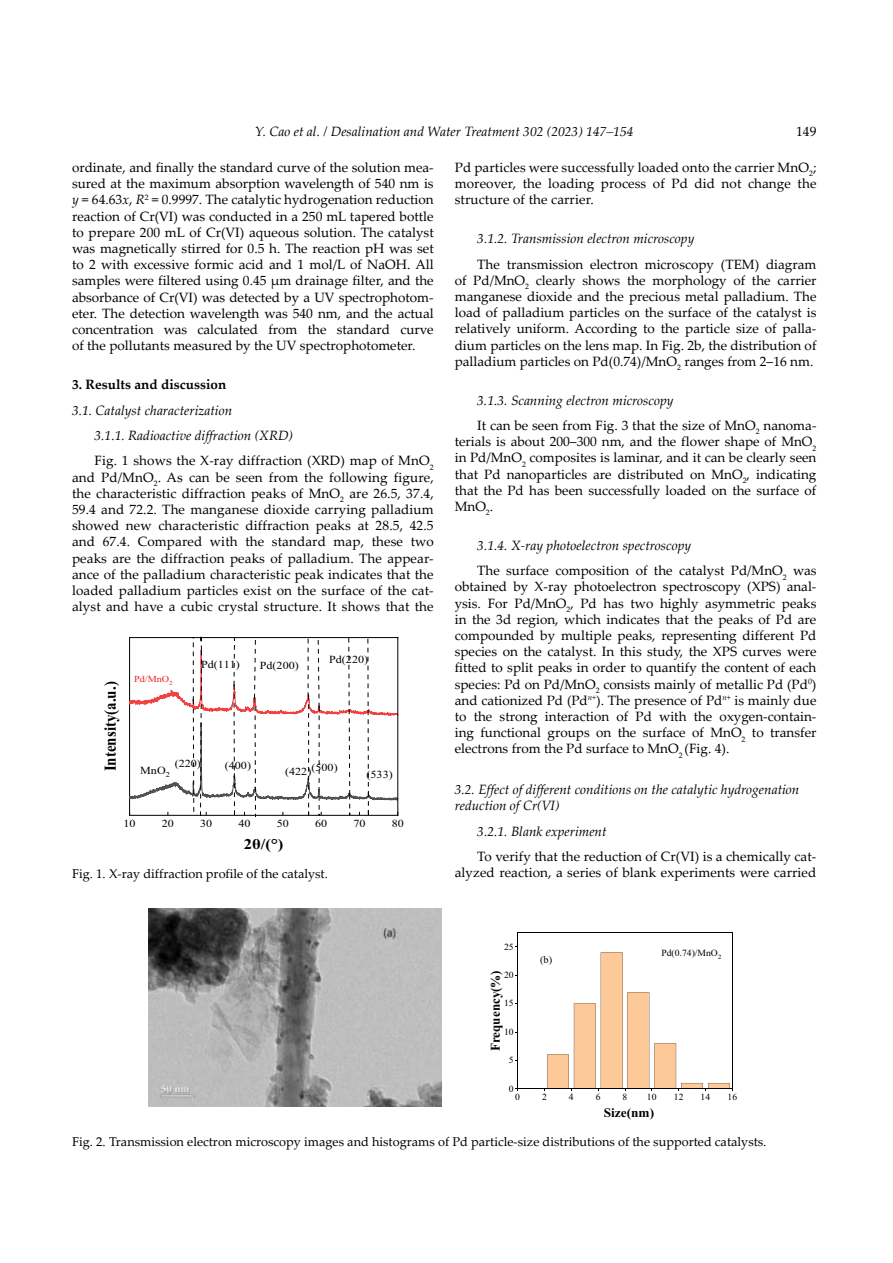
<style>
.page{position:relative;width:893px;height:1263px;background:#fff}
.page>*{position:absolute;margin:0;border:0;box-sizing:border-box;transform-origin:0 0}
.t1{font:700 16.65px "Times New Roman";color:#010101;scale:.9 1}
.t2{font:700 15px "Times New Roman";color:#010101;scale:1.11 1}
.t3{font:13.5px/16.2px "Palatino Linotype";color:#000;text-align:justify}
.t4{font:italic 13.5px/25.3px "Palatino Linotype";color:#000}
.t5{font:700 13.5px "Palatino Linotype";color:#000}
.t6{font:700 13.35px "Times New Roman";color:#010101}
.t7{font:700 13.05px "Times New Roman";color:#010101}
.t8{font:12.75px "Palatino Linotype";color:#000}
.t9{font:10.8px "Times New Roman";color:#010101;scale:1.11 1}
.t10{font:10.05px "Times New Roman";color:#010101}
.t11{font:9.45px "Times New Roman";color:#010101}
.t12{font:9.15px "Times New Roman";color:#ed2224;scale:1.11 1}
.s1{font-style:italic}
.s2{font-style:normal}
</style>
<div class="page">
<hr style="left:517px;top:1088px;width:216px;height:1px;background:#010101">
<svg style="left:544px;top:952px;width:189px;height:139px"></svg>
<hr style="left:517px;top:932px;width:216px;height:1px;background:#010101">
<hr style="left:517px;top:932px;width:1px;height:157px;background:#010101">
<hr style="left:732px;top:932px;width:1px;height:157px;background:#010101">
<img style="left:149px;top:908px;width:293px;height:198px">
<svg style="left:148px;top:908px;width:251px;height:34px"></svg>
<svg style="left:129px;top:636px;width:270px;height:181px"></svg>
<hr style="left:130px;top:637px;width:268px;height:1px;background:#010101">
<hr style="left:397px;top:638px;width:1px;height:177px;background:#010101">
<p class="t4" style="left:255px;top:119px;width:380px">Y. Cao et al. / Desalination and Water Treatment 302 (2023) 147–154</p>
<p class="t3" style="left:796px;top:123px;width:22px">149</p>
<p class="t3" style="left:72px;top:159px;width:363px">ordinate, and finally the standard curve of the solution mea&shy;sured at the maximum absorption wavelength of 540 nm is <span class="s1">y</span> = 64.63<span class="s1">x</span>, <span class="s1">R</span><sup>2</sup> = 0.9997. The catalytic hydrogenation reduction reaction of Cr(VI) was conducted in a 250 mL tapered bottle to prepare 200 mL of Cr(VI) aqueous solution. The catalyst was magnetically stirred for 0.5 h. The reaction pH was set to 2 with excessive formic acid and 1 mol/L of NaOH. All samples were filtered using 0.45 µm drainage filter, and the absorbance of Cr(VI) was detected by a UV spectrophotom&shy;eter. The detection wavelength was 540 nm, and the actual concentration was calculated from the standard curve of the pollutants measured by the UV spectrophotometer.</p>
<p class="t5" style="left:72px;top:375px;width:156px">3. Results and discussion</p>
<p class="t4" style="left:95px;top:397px;width:341px;text-indent:-23px">3.1. Catalyst characterization<br>3.1.1. Radioactive diffraction (XRD)<br><span class="s2">Fig. 1 shows the X-ray diffraction (XRD) map of MnO</span><sub>2</sub></p>
<p class="t3" style="left:72px;top:468px;width:363px">and Pd/MnO<sub>2</sub>. As can be seen from the following figure, the characteristic diffraction peaks of MnO<sub>2</sub> are 26.5, 37.4, 59.4 and 72.2. The manganese dioxide carrying palladium showed new characteristic diffraction peaks at 28.5, 42.5 and 67.4. Compared with the standard map, these two peaks are the diffraction peaks of palladium. The appear&shy;ance of the palladium characteristic peak indicates that the loaded palladium particles exist on the surface of the cat&shy;alyst and have a cubic crystal structure. It shows that the</p>
<p class="t3" style="left:455px;top:159px;width:363px">Pd particles were successfully loaded onto the carrier MnO<sub>2</sub>; moreover, the loading process of Pd did not change the structure of the carrier.</p>
<p class="t4" style="left:477px;top:225px;width:219px">3.1.2. Transmission electron microscopy</p>
<p class="t3" style="left:455px;top:255px;width:363px;text-indent:23px">The transmission electron microscopy (TEM) diagram of Pd/MnO<sub>2</sub> clearly shows the morphology of the carrier manganese dioxide and the precious metal palladium. The load of palladium particles on the surface of the catalyst is relatively uniform. According to the particle size of palla&shy;dium particles on the lens map. In Fig. 2b, the distribution of palladium particles on Pd(0.74)/MnO<sub>2</sub> ranges from 2–16 nm.</p>
<p class="t3" style="left:477px;top:387px;width:341px;line-height:25.2px"><span class="s1">3.1.3. Scanning electron microscopy<br></span>It can be seen from Fig. 3 that the size of MnO<sub>2</sub> nanoma-</p>
<p class="t3" style="left:455px;top:433px;width:363px">terials is about 200–300 nm, and the flower shape of MnO<sub>2 </sub>in Pd/MnO<sub>2</sub> composites is laminar, and it can be clearly seen that Pd nanoparticles are distributed on MnO<sub>2</sub>, indicating that the Pd has been successfully loaded on the surface of MnO<sub>2</sub>.</p>
<p class="t3" style="left:477px;top:532px;width:341px;line-height:25.2px"><span class="s1">3.1.4. X-ray photoelectron spectroscopy<br></span>The surface composition of the catalyst Pd/MnO<sub>2</sub> was</p>
<p class="t3" style="left:455px;top:578px;width:363px">obtained by X-ray photoelectron spectroscopy (XPS) anal&shy;ysis. For Pd/MnO<sub>2</sub>, Pd has two highly asymmetric peaks in the 3d region, which indicates that the peaks of Pd are compounded by multiple peaks, representing different Pd species on the catalyst. In this study, the XPS curves were fitted to split peaks in order to quantify the content of each species: Pd on Pd/MnO<sub>2</sub> consists mainly of metallic Pd (Pd<sup>0</sup>) and cationized Pd (Pd<sup>n</sup><sup>+</sup>). The presence of Pd<sup>n</sup><sup>+</sup> is mainly due to the strong interaction of Pd with the oxygen-contain&shy;ing functional groups on the surface of MnO<sub>2</sub> to transfer electrons from the Pd surface to MnO<sub>2</sub> (Fig. 4).</p>
<p class="t4" style="left:455px;top:780px;width:346px;line-height:16.5px">3.2. Effect of different conditions on the catalytic hydrogenation reduction of Cr(VI)</p>
<p class="t4" style="left:477px;top:818px;width:131px">3.2.1. Blank experiment</p>
<p class="t3" style="left:455px;top:848px;width:363px;text-align:right">To verify that the reduction of Cr(VI) is a chemically cat&shy;alyzed reaction, a series of blank experiments were carried</p>
<p class="t9" style="left:329px;top:655px;width:37px">Pd(220)</p>
<p class="t9" style="left:201px;top:660px;width:37px">Pd(111)</p>
<p class="t9" style="left:260px;top:661px;width:37px">Pd(200)</p>
<p class="t12" style="left:134px;top:676px;width:36px">Pd/MnO<sub>2</sub></p>
<p class="t1" style="left:98px;top:771px;width:101px;rotate:-90deg">Intensity(a.u.)</p>
<p class="t9" style="left:175px;top:759px;width:25px">(220)</p>
<p class="t9" style="left:225px;top:762px;width:25px">(400)</p>
<p class="t9" style="left:311px;top:763px;width:25px">(500)</p>
<p class="t9" style="left:140px;top:766px;width:28px">MnO<sub>2</sub></p>
<p class="t9" style="left:285px;top:767px;width:25px">(422)</p>
<p class="t9" style="left:367px;top:771px;width:25px">(533)</p>
<p class="t9" style="left:123px;top:820px;width:12px">10</p>
<p class="t9" style="left:162px;top:820px;width:12px">20</p>
<p class="t9" style="left:200px;top:820px;width:12px">30</p>
<p class="t9" style="left:238px;top:820px;width:12px">40</p>
<p class="t9" style="left:277px;top:820px;width:12px">50</p>
<p class="t9" style="left:315px;top:820px;width:12px">60</p>
<p class="t9" style="left:353px;top:820px;width:12px">70</p>
<p class="t9" style="left:392px;top:820px;width:12px">80</p>
<p class="t2" style="left:244px;top:833px;width:37px">2θ/(°)</p>
<p class="t8" style="left:72px;top:864px;width:257px">Fig. 1. X-ray diffraction profile of the catalyst.</p>
<p class="t11" style="left:504px;top:943px;width:11px">25</p>
<p class="t6" style="left:486px;top:1051px;width:83px;rotate:-90deg">Frequency(%)</p>
<p class="t11" style="left:504px;top:971px;width:11px">20</p>
<p class="t11" style="left:504px;top:1000px;width:11px">15</p>
<p class="t11" style="left:504px;top:1028px;width:11px">10</p>
<p class="t11" style="left:509px;top:1057px;width:6px">5</p>
<p class="t10" style="left:540px;top:956px;width:14px">(b)</p>
<p class="t11" style="left:661px;top:950px;width:61px">Pd(0.74)/MnO<sub>2</sub></p>
<p class="t11" style="left:509px;top:1085px;width:6px">0</p>
<p class="t11" style="left:515px;top:1093px;width:6px">0</p>
<p class="t11" style="left:542px;top:1093px;width:6px">2</p>
<p class="t11" style="left:569px;top:1093px;width:6px">4</p>
<p class="t11" style="left:596px;top:1093px;width:6px">6</p>
<p class="t11" style="left:623px;top:1093px;width:6px">8</p>
<p class="t11" style="left:647px;top:1093px;width:11px">10</p>
<p class="t11" style="left:674px;top:1093px;width:11px">12</p>
<p class="t11" style="left:701px;top:1093px;width:11px">14</p>
<p class="t11" style="left:727px;top:1093px;width:11px">16</p>
<p class="t7" style="left:604px;top:1103px;width:52px">Size(nm)</p>
<p class="t8" style="left:72px;top:1132px;width:696px">Fig. 2. Transmission electron microscopy images and histograms of Pd particle-size distributions of the supported catalysts.</p>
</div>
